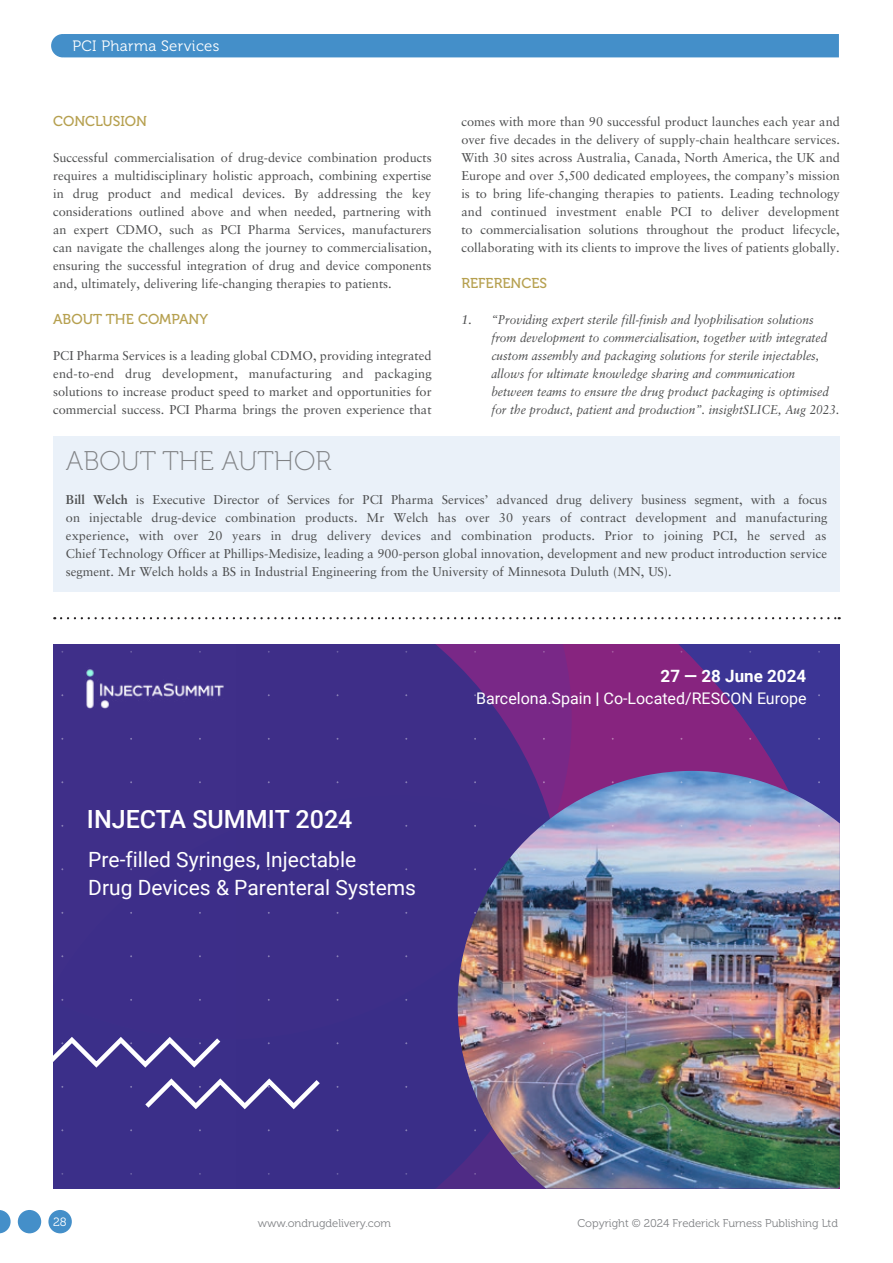
<style>
.page{position:relative;width:893px;height:1263px;background:#fff}
.page>*{position:absolute;margin:0;border:0;box-sizing:border-box;transform-origin:0 0}
.MF_Boxed_text_title{font:27px "Museo 100";color:#808285}
.t1{font:500 25.05px "Roboto";color:#fff}
.t2{font:21px/28.5px "Roboto";color:#fff}
.t3{font:700 16.95px "Roboto";color:#fff}
.t4{font:16.05px "Roboto";color:#fff}
.t5{font:15px "Museo 300";letter-spacing:.025em;color:#fff}
.MF_Xhead{font:14.25px "Museo 500";color:#b6a04f}
.MF_body_no_indent{font:12.75px/18px "Sabon LT Std";color:#4b4c4d;text-align:justify}
.MF_References{font:italic 12.75px/18px "Sabon LT Std";color:#4b4c4d}
.t6{font:12px "Museo 300";color:#fff}
.t7{font:11.25px "Museo 300";color:#808285}
.s1{font-weight:700}
.s2{font-weight:900}
</style>
<div class="page">
<div style="left:51px;top:34px;width:788px;height:23px;background:#448fc9"></div>
<div style="left:53px;top:437px;width:787px;height:155px;background:#eaf1f9"></div>
<svg style="left:61px;top:617px;width:774px;height:2px"></svg>
<svg style="left:572px;top:644px;width:268px;height:127px;background:#692a87"></svg>
<div style="left:53px;top:644px;width:511px;height:544px;background:#3d2e88"></div>
<img style="left:85px;top:667px;width:143px;height:42px">
<svg style="left:53px;top:1033px;width:272px;height:79px;background:#4e4394"></svg>
<img style="left:458px;top:771px;width:382px;height:417px">
<div style="left:48px;top:1210px;width:24px;height:23px;background:#448fc9;border-radius:50%"></div>
<div style="left:18px;top:1210px;width:23px;height:23px;background:#448fc9;border-radius:50%"></div>
<svg style="left:0;top:1210px;width:11px;height:23px"></svg>
<p class="t5" style="left:72px;top:37px;width:149px">PCI Pharma Services</p>
<p class="MF_Xhead" style="left:53px;top:113px;width:96px">CONCLUSION</p>
<p class="MF_body_no_indent" style="left:53px;top:148px;width:380px">Successful commercialisation of drug-device combination products requires a multidisciplinary holistic approach, combining expertise in drug product and medical devices. By addressing the key considerations outlined above and when needed, partnering with an expert CDMO, such as PCI Pharma Services, manufacturers can navigate the challenges along the journey to commercialisation, ensuring the successful integration of drug and device components and, ultimately, delivering life-changing therapies to patients.</p>
<p class="MF_Xhead" style="left:53px;top:311px;width:156px">ABOUT THE COMPANY</p>
<p class="MF_body_no_indent" style="left:53px;top:346px;width:380px">PCI Pharma Services is a leading global CDMO, providing integrated end-to-end drug development, manufacturing and packaging solutions to increase product speed to market and opportunities for commercial success. PCI Pharma brings the proven experience that</p>
<p class="MF_body_no_indent" style="left:461px;top:112px;width:380px">comes with more than 90 successful product launches each year and over five decades in the delivery of supply-chain healthcare services.<br>With 30 sites across Australia, Canada, North America, the UK and Europe and over 5,500 dedicated employees, the company’s mission is to bring life-changing therapies to patients. Leading technology and continued investment enable PCI to deliver development to commercialisation solutions throughout the product lifecycle, collaborating with its clients to improve the lives of patients globally.</p>
<p class="MF_Xhead" style="left:461px;top:275px;width:87px">REFERENCES</p>
<p class="MF_References" style="left:491px;top:311px;width:349px;text-indent:-30px">1. “Providing expert sterile fill-finish and lyophilisation solutions from development to commercialisation, together with integrated custom assembly and packaging solutions for sterile injectables, allows for ultimate knowledge sharing and communication between teams to ensure the drug product packaging is optimised for the product, patient and production”. insightSLICE, Aug 2023.</p>
<p class="MF_Boxed_text_title" style="left:66px;top:446px;width:267px">ABOUT THE AUTHOR</p>
<p class="MF_body_no_indent" style="left:66px;top:490px;width:763px"><span class="s1">Bill Welch</span> is Executive Director of Services for PCI Pharma Services’ advanced drug delivery business segment, with a focus on injectable drug-device combination products. Mr Welch has over 30 years of contract development and manufacturing experience, with over 20 years in drug delivery devices and combination products. Prior to joining PCI, he served as Chief Technology Officer at Phillips-Medisize, leading a 900-person global innovation, development and new product introduction service segment. Mr Welch holds a BS in Industrial Engineering from the University of Minnesota Duluth (MN, US).</p>
<p class="t1" style="left:87px;top:801px;width:267px">INJECTA SUMMIT 2024</p>
<p class="t2" style="left:88px;top:844px;width:329px">Pre-filled Syringes, Injectable<br>Drug Devices &amp; Parenteral Systems</p>
<p class="t3" style="left:661px;top:664px;width:147px">27 — 28 June 2024</p>
<p class="t4" style="left:476px;top:687px;width:332px">Barcelona.Spain <span class="s2">|</span> Co-Located/RESCON Europe</p>
<p class="t6" style="left:53px;top:1215px;width:15px">28</p>
<p class="t7" style="left:258px;top:1217px;width:135px">www.ondrugdelivery.com</p>
<p class="t7" style="left:577px;top:1217px;width:262px">Copyright © 2024 Frederick Furness Publishing Ltd</p>
</div>
